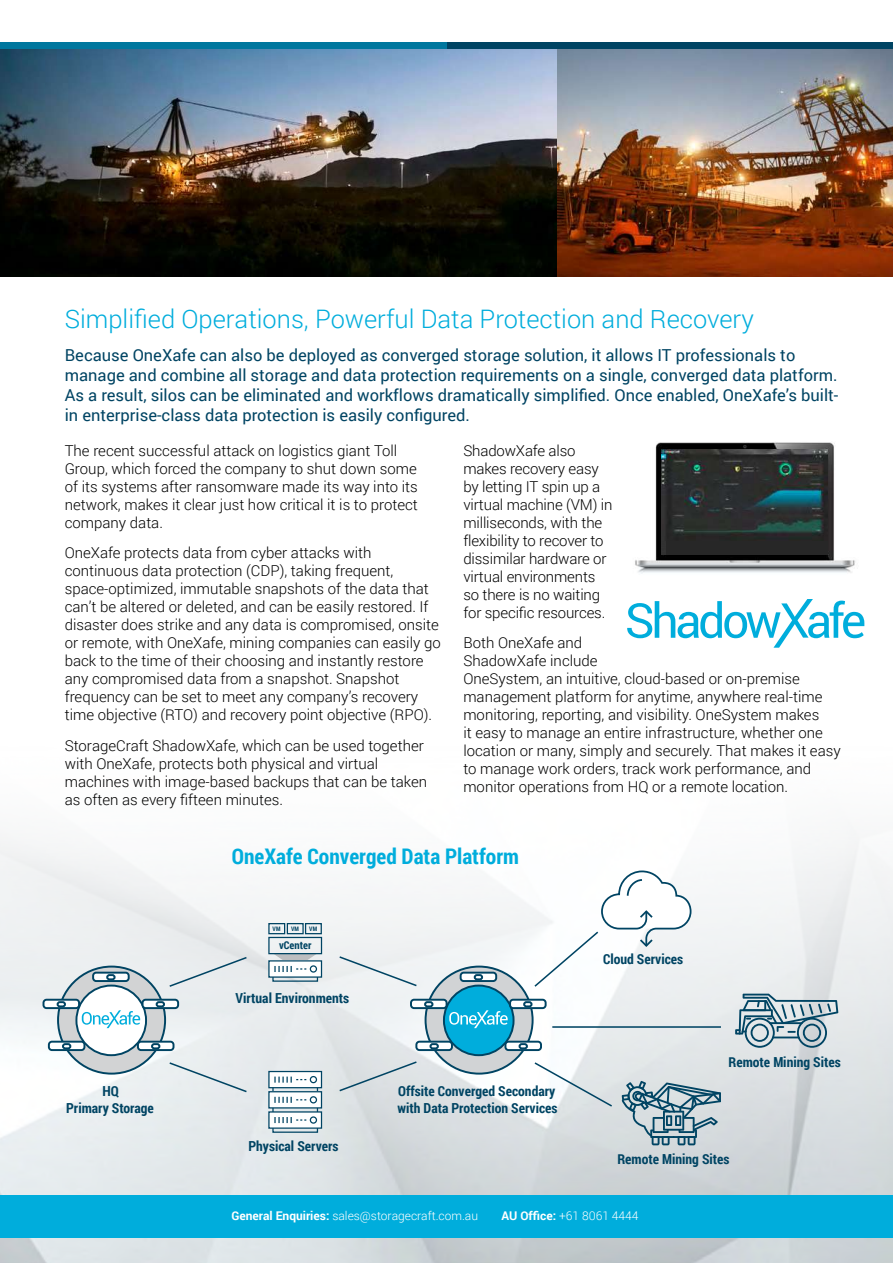
<style>
.page{position:relative;width:893px;height:1263px;background:#fff}
.page>*{position:absolute;margin:0;border:0;box-sizing:border-box;transform-origin:0 0}
.t1{font:300 25.5px "Roboto";color:#00addc}
.t2{font:700 21.45px "Roboto Condensed";color:#00addc}
.t3{font:16.5px/19.8px "Roboto";color:#004463}
.t4{font:300 15px/18px "Roboto";color:#000}
.t5{font:700 13.8px/16.6px "Roboto Condensed";color:#004463}
.t6{font:300 12px "Roboto";color:#fff}
.t7{font:700 10.8px "Roboto Condensed";color:#004463}
.t8{font:700 6.15px "Roboto Condensed";color:#004463}
.s1{font-weight:700}
</style>
<div class="page">
<img style="left:0;top:49px;width:893px;height:227px">
<img style="left:0;top:833px;width:893px;height:430px">
<div style="left:0;top:1194px;width:893px;height:43px;background:#00addc"></div>
<div style="left:411px;top:1000px;width:36px;height:8px;background:#fff;border-radius:3px"></div>
<div style="left:410px;top:999px;width:38px;height:10px;border:2px solid #004463;border-radius:3px"></div>
<div style="left:424px;top:1001px;width:9px;height:6px;border:2px solid #004463;border-radius:2px"></div>
<div style="left:416px;top:1042px;width:36px;height:8px;background:#fff;border-radius:3px"></div>
<div style="left:415px;top:1041px;width:38px;height:10px;border:2px solid #004463;border-radius:3px"></div>
<div style="left:44px;top:1000px;width:35px;height:8px;background:#fff;border-radius:3px"></div>
<div style="left:43px;top:999px;width:37px;height:10px;border:2px solid #004463;border-radius:3px"></div>
<div style="left:57px;top:1001px;width:9px;height:6px;border:2px solid #004463;border-radius:2px"></div>
<div style="left:49px;top:1042px;width:35px;height:8px;background:#fff;border-radius:3px"></div>
<div style="left:48px;top:1041px;width:37px;height:10px;border:2px solid #004463;border-radius:3px"></div>
<div style="left:269px;top:1071px;width:52px;height:17px;background:#fff"></div>
<div style="left:268px;top:1071px;width:54px;height:17px;border:1px solid #004463"></div>
<div style="left:310px;top:1076px;width:7px;height:7px;border:1px solid #004463;border-radius:50%"></div>
<div style="left:269px;top:1092px;width:52px;height:16px;background:#fff"></div>
<div style="left:268px;top:1091px;width:54px;height:17px;border:1px solid #004463"></div>
<div style="left:310px;top:1096px;width:7px;height:7px;border:1px solid #004463;border-radius:50%"></div>
<div style="left:269px;top:1112px;width:52px;height:16px;background:#fff"></div>
<div style="left:268px;top:1111px;width:54px;height:18px;border:1px solid #004463"></div>
<div style="left:272px;top:1127px;width:46px;height:6px;border:1px solid #004463"></div>
<div style="left:310px;top:1116px;width:7px;height:8px;border:1px solid #004463;border-radius:50%"></div>
<svg style="left:272px;top:1076px;width:34px;height:47px"></svg>
<svg style="left:338px;top:955px;width:80px;height:32px"></svg>
<svg style="left:338px;top:1060px;width:80px;height:32px;background:#d1d9dc"></svg>
<svg style="left:58px;top:956px;width:190px;height:137px"></svg>
<div style="left:269px;top:961px;width:52px;height:16px;background:#fff"></div>
<div style="left:268px;top:960px;width:54px;height:18px;border:1px solid #004463"></div>
<div style="left:268px;top:937px;width:54px;height:17px;border:1px solid #004463"></div>
<div style="left:268px;top:923px;width:17px;height:11px;border:1px solid #004463"></div>
<div style="left:287px;top:923px;width:17px;height:11px;border:1px solid #004463"></div>
<div style="left:305px;top:923px;width:17px;height:11px;border:1px solid #004463"></div>
<div style="left:272px;top:976px;width:46px;height:6px;border:1px solid #004463"></div>
<div style="left:310px;top:965px;width:7px;height:8px;border:1px solid #004463;border-radius:50%"></div>
<svg style="left:273px;top:954px;width:44px;height:18px"></svg>
<svg style="left:425px;top:870px;width:296px;height:275px"></svg>
<svg style="left:735px;top:994px;width:103px;height:54px;background:#a2b8c1"></svg>
<svg style="left:627px;top:599px;width:237px;height:49px"></svg>
<img style="left:635px;top:442px;width:221px;height:132px">
<img style="left:662px;top:449px;width:165px;height:106px">
<div style="left:446px;top:43px;width:447px;height:6px;background:#004463"></div>
<div style="left:0;top:43px;width:446px;height:6px;background:#00779e"></div>
<h1 class="t1" style="left:65px;top:301px;width:691px">Simplified Operations, Powerful Data Protection and Recovery</h1>
<p class="t3" style="left:65px;top:345px;width:775px">Because OneXafe can also be deployed as converged storage solution, it allows IT professionals to manage and combine all storage and data protection requirements on a single, converged data platform.<br>As a result, silos can be eliminated and workflows dramatically simplified. Once enabled, OneXafe’s built&shy;in enterprise-class data protection is easily configured.</p>
<p class="t4" style="left:65px;top:441px;width:355px">The recent successful attack on logistics giant Toll Group, which forced the company to shut down some of its systems after ransomware made its way into its network, makes it clear just how critical it is to protect company data.</p>
<p class="t4" style="left:65px;top:543px;width:378px">OneXafe protects data from cyber attacks with continuous data protection (CDP), taking frequent, space-optimized, immutable snapshots of the data that can’t be altered or deleted, and can be easily restored. If disaster does strike and any data is compromised, onsite or remote, with OneXafe, mining companies can easily go back to the time of their choosing and instantly restore any compromised data from a snapshot. Snapshot frequency can be set to meet any company’s recovery time objective (RTO) and recovery point objective (RPO).</p>
<p class="t4" style="left:65px;top:736px;width:364px">StorageCraft ShadowXafe, which can be used together with OneXafe, protects both physical and virtual machines with image-based backups that can be taken as often as every fifteen minutes.</p>
<p class="t4" style="left:463px;top:441px;width:151px">ShadowXafe also makes recovery easy by letting IT spin up a virtual machine (VM) in milliseconds, with the flexibility to recover to dissimilar hardware or virtual environments so there is no waiting for specific resources.</p>
<p class="t4" style="left:463px;top:633px;width:379px">Both OneXafe and<br>ShadowXafe include<br>OneSystem, an intuitive, cloud-based or on-premise management platform for anytime, anywhere real-time monitoring, reporting, and visibility. OneSystem makes<br>it easy to manage an entire infrastructure, whether one location or many, simply and securely. That makes it easy to manage work orders, track work performance, and monitor operations from HQ or a remote location.</p>
<h2 class="t2" style="left:232px;top:841px;width:289px">OneXafe Converged Data Platform</h2>
<p class="t8" style="left:273px;top:924px;width:9px">VM</p>
<p class="t8" style="left:291px;top:924px;width:9px">VM</p>
<p class="t8" style="left:309px;top:924px;width:9px">VM</p>
<p class="t5" style="left:66px;top:1082px;width:89px;text-align:center">HQ<br>Primary Storage</p>
<p class="t7" style="left:279px;top:937px;width:34px">vCenter</p>
<p class="t5" style="left:235px;top:989px;width:115px">Virtual Environments</p>
<p class="t5" style="left:248px;top:1137px;width:92px">Physical Servers</p>
<p class="t5" style="left:397px;top:1082px;width:162px">Offsite Converged Secondary with Data Protection Services</p>
<p class="t5" style="left:603px;top:950px;width:82px">Cloud Services</p>
<p class="t5" style="left:728px;top:1053px;width:114px">Remote Mining Sites</p>
<p class="t5" style="left:617px;top:1150px;width:114px">Remote Mining Sites</p>
<p class="t6" style="left:231px;top:1208px;width:248px"><span class="s1">General Enquiries:</span> sales@storagecraft.com.au</p>
<p class="t6" style="left:501px;top:1208px;width:139px"><span class="s1">AU Office:</span> +61 8061 4444</p>
</div>
